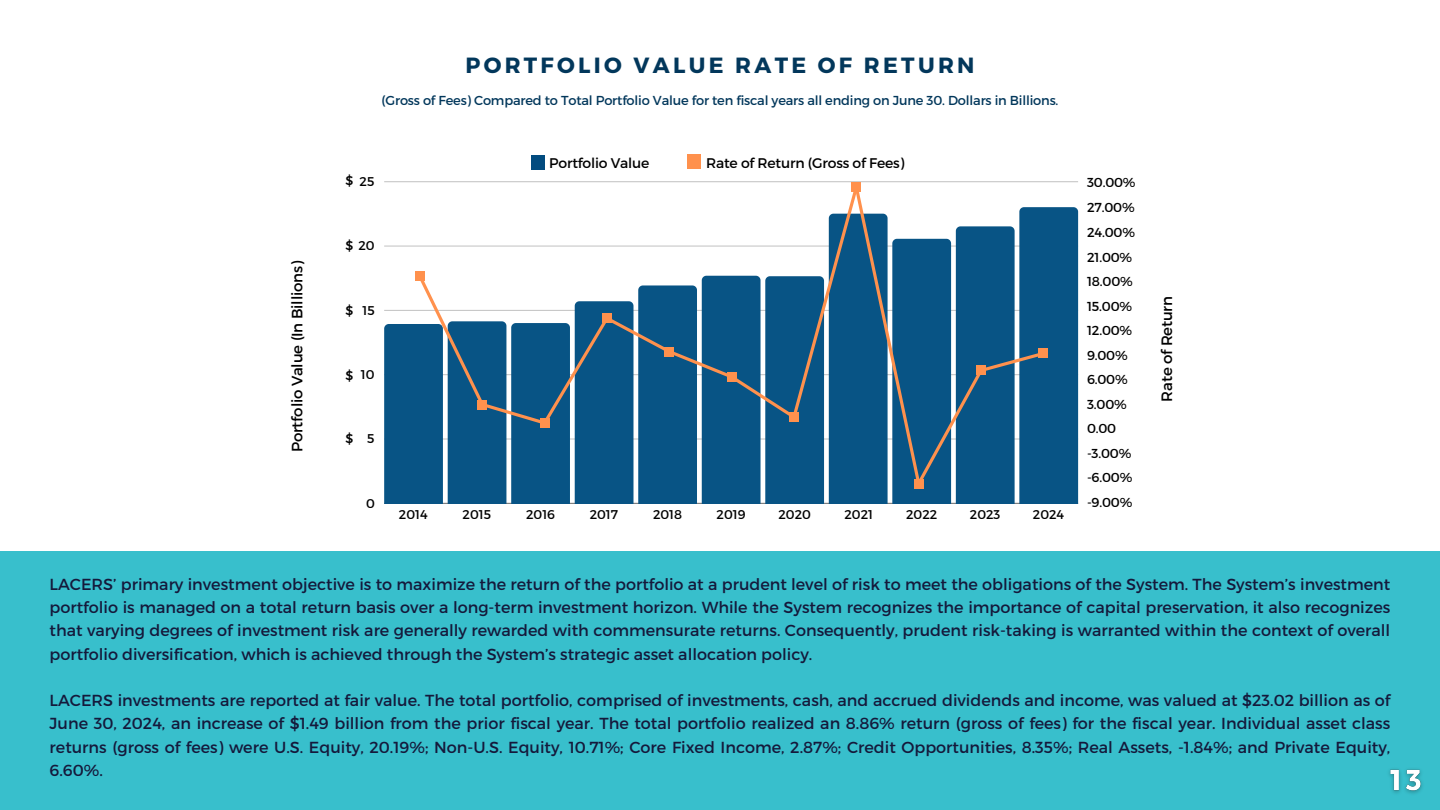
<style>
.page{position:relative;width:1440px;height:810px;background:#fff}
.page>*{position:absolute;margin:0;border:0;box-sizing:border-box;transform-origin:0 0}
.t1{font:700 22px "Montserrat";letter-spacing:.15em;color:#02375b}
.t2{font:16px/23.2px "Montserrat";color:#15193b;text-align:justify}
.t3{font:15px "Montserrat";letter-spacing:-.015em;color:#000}
.t4{font:14px "Montserrat";letter-spacing:-.015em;color:#000}
.t5{font:13px "Montserrat";letter-spacing:-.015em;color:#02375b}
.t6{font:13px "Montserrat";letter-spacing:-.015em;color:#000}
.t7{font:12.7px "Montserrat";color:#000}
</style>
<div class="page">
<div style="left:0;top:551px;width:1440px;height:259px;background:#38bfcc"></div>
<hr style="left:384px;top:503px;width:694px;height:1px;background:#000;opacity:.6">
<hr style="left:384px;top:182px;width:694px;height:1px;background:#f0f0f0">
<svg style="left:384px;top:183px;width:694px;height:320px"></svg>
<div style="left:415px;top:272px;width:10px;height:9px;background:#ff914d"></div>
<div style="left:478px;top:400px;width:9px;height:9px;background:#ff914d"></div>
<div style="left:540px;top:418px;width:9px;height:10px;background:#ff914d"></div>
<div style="left:602px;top:314px;width:10px;height:9px;background:#ff914d"></div>
<div style="left:665px;top:347px;width:9px;height:9px;background:#ff914d"></div>
<div style="left:727px;top:372px;width:9px;height:10px;background:#ff914d"></div>
<div style="left:789px;top:412px;width:10px;height:10px;background:#ff914d"></div>
<div style="left:852px;top:182px;width:9px;height:10px;background:#ff914d"></div>
<div style="left:914px;top:479px;width:9px;height:9px;background:#ff914d"></div>
<div style="left:976px;top:366px;width:10px;height:9px;background:#ff914d"></div>
<div style="left:1039px;top:349px;width:9px;height:9px;background:#ff914d"></div>
<img style="left:1389px;top:769px;width:33px;height:25px">
<div style="left:531px;top:155px;width:14px;height:15px;background:#024b7f"></div>
<div style="left:687px;top:154px;width:14px;height:14px;background:#ff914d"></div>
<h2 class="t1" style="left:465px;top:51px;width:511px">PORTFOLIO VALUE RATE OF RETURN</h2>
<p class="t5" style="left:382px;top:92px;width:678px">(Gross of Fees) Compared to Total Portfolio Value for ten fiscal years all ending on June 30. Dollars in Billions.</p>
<p class="t3" style="left:287px;top:452px;width:193px;rotate:-90deg">Portfolio Value (In Billions)</p>
<p class="t7" style="left:345px;top:172px;width:9px">$</p>
<p class="t7" style="left:360px;top:173px;width:16px">25</p>
<p class="t7" style="left:345px;top:238px;width:31px">$ 20</p>
<p class="t7" style="left:345px;top:302px;width:9px">$</p>
<p class="t7" style="left:362px;top:302px;width:14px">15</p>
<p class="t7" style="left:345px;top:367px;width:9px">$</p>
<p class="t7" style="left:361px;top:366px;width:15px">10</p>
<p class="t7" style="left:345px;top:430px;width:9px">$</p>
<p class="t7" style="left:367px;top:431px;width:9px">5</p>
<p class="t7" style="left:366px;top:495px;width:10px">0</p>
<p class="t4" style="left:549px;top:154px;width:102px">Portfolio Value</p>
<h3 class="t4" style="left:706px;top:154px;width:200px">Rate of Return (Gross of Fees)</h3>
<p class="t7" style="left:399px;top:506px;width:30px">2014</p>
<p class="t7" style="left:463px;top:506px;width:30px">2015</p>
<p class="t7" style="left:526px;top:506px;width:30px">2016</p>
<p class="t7" style="left:590px;top:506px;width:30px">2017</p>
<p class="t7" style="left:653px;top:506px;width:31px">2018</p>
<p class="t7" style="left:717px;top:506px;width:30px">2019</p>
<p class="t7" style="left:778px;top:506px;width:34px">2020</p>
<p class="t7" style="left:844px;top:506px;width:30px">2021</p>
<p class="t7" style="left:906px;top:506px;width:33px">2022</p>
<p class="t7" style="left:970px;top:506px;width:32px">2023</p>
<p class="t7" style="left:1033px;top:506px;width:33px">2024</p>
<p class="t6" style="left:1087px;top:174px;width:50px">30.00%</p>
<p class="t6" style="left:1087px;top:199px;width:49px">27.00%</p>
<p class="t6" style="left:1087px;top:224px;width:50px">24.00%</p>
<p class="t6" style="left:1087px;top:249px;width:47px">21.00%</p>
<p class="t6" style="left:1087px;top:273px;width:47px">18.00%</p>
<p class="t6" style="left:1087px;top:298px;width:47px">15.00%</p>
<p class="t6" style="left:1087px;top:322px;width:47px">12.00%</p>
<p class="t6" style="left:1087px;top:347px;width:42px">9.00%</p>
<p class="t6" style="left:1087px;top:371px;width:42px">6.00%</p>
<p class="t6" style="left:1087px;top:396px;width:41px">3.00%</p>
<p class="t6" style="left:1087px;top:420px;width:31px">0.00</p>
<p class="t6" style="left:1087px;top:445px;width:46px">-3.00%</p>
<p class="t6" style="left:1087px;top:469px;width:47px">-6.00%</p>
<p class="t6" style="left:1087px;top:494px;width:47px">-9.00%</p>
<p class="t3" style="left:1157px;top:402px;width:107px;rotate:-90deg">Rate of Return</p>
<h3 class="t2" style="left:50px;top:572px;width:1342px">LACERS’ primary investment objective is to maximize the return of the portfolio at a prudent level of risk to meet the obligations of the System. The System’s investment portfolio is managed on a total return basis over a long-term investment horizon. While the System recognizes the importance of capital preservation, it also recognizes that varying degrees of investment risk are generally rewarded with commensurate returns. Consequently, prudent risk-taking is warranted within the context of overall portfolio diversification, which is achieved through the System’s strategic asset allocation policy.</h3>
<p class="t2" style="left:50px;top:688px;width:1342px">LACERS investments are reported at fair value. The total portfolio, comprised of investments, cash, and accrued dividends and income, was valued at $23.02 billion as of June 30, 2024, an increase of $1.49 billion from the prior fiscal year. The total portfolio realized an 8.86% return (gross of fees) for the fiscal year. Individual asset class returns (gross of fees) were U.S. Equity, 20.19%; Non-U.S. Equity, 10.71%; Core Fixed Income, 2.87%; Credit Opportunities, 8.35%; Real Assets, -1.84%; and Private Equity, 6.60%.</p>
</div>
